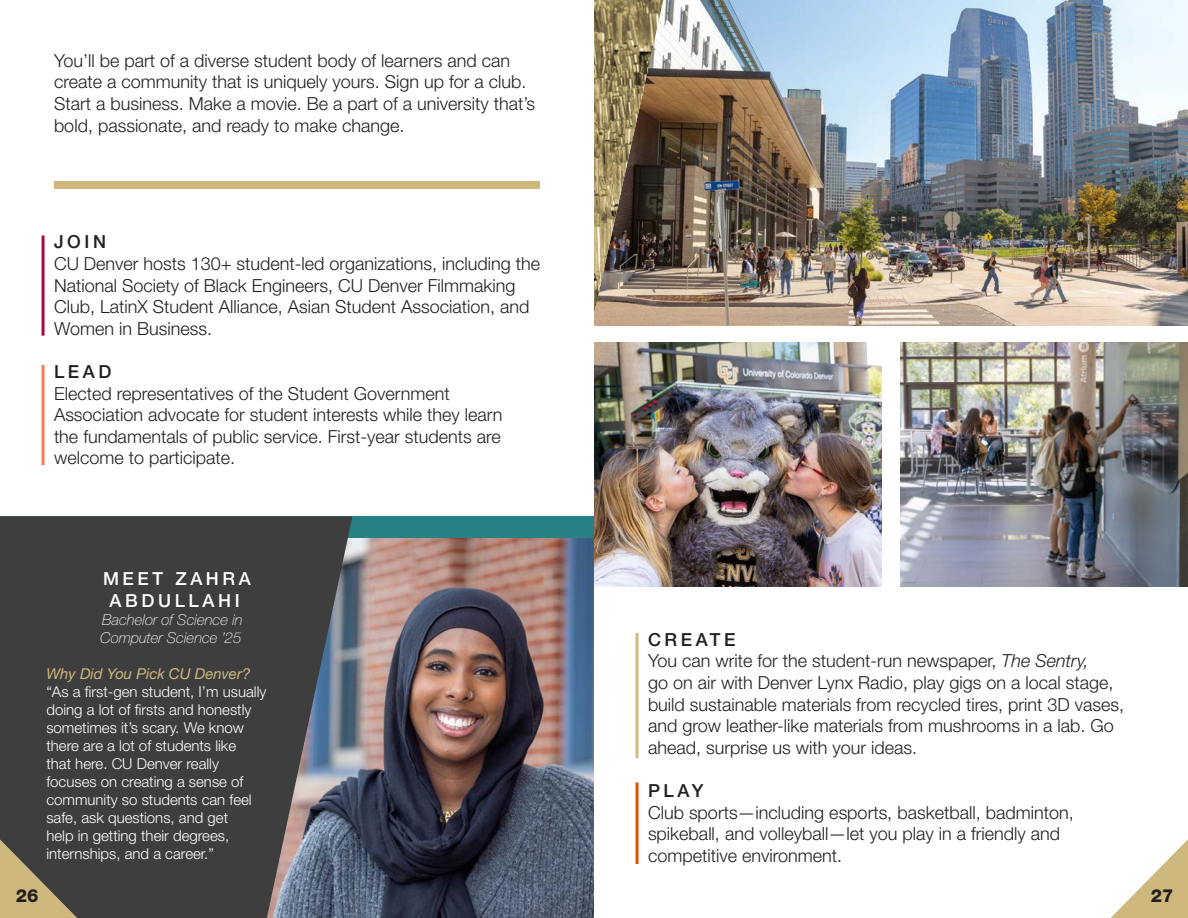
<style>
.page{position:relative;width:1188px;height:918px;background:#fff}
.page>*{position:absolute;margin:0;border:0;box-sizing:border-box;transform-origin:0 0}
.t1{font:300 18px/21.6px "Helvetica Neue LT Std";color:#231f20}
.t2{font:500 18px "Helvetica Neue LT Std";letter-spacing:.2em;color:#231f20}
.t3{font:500 18px/21.6px "Helvetica Neue LT Std";letter-spacing:.2em;color:#fff;text-align:center}
.t4{font:800 18px "Helvetica Neue LT Std";color:#231f20}
.t5{font:300 15px/18px "Helvetica Neue LT Std";color:#fff}
.t6{font:italic 100 15px/18px "Helvetica Neue LT Std";color:#fff}
.s1{font-weight:400;font-style:italic;color:#cfb87d}
.s2{font-style:italic}
</style>
<div class="page">
<img style="left:352px;top:538px;width:242px;height:380px">
<div style="left:0;top:516px;width:594px;height:22px;background:#298087"></div>
<svg style="left:0;top:516px;width:352px;height:402px;background:#444548"></svg>
<hr style="left:42px;top:235px;width:3px;height:101px;background:#a60a3d">
<hr style="left:42px;top:365px;width:3px;height:100px;background:#f77d57">
<img style="left:594px;top:0;width:594px;height:326px">
<img style="left:594px;top:342px;width:287px;height:244px">
<img style="left:901px;top:342px;width:287px;height:244px">
<hr style="left:636px;top:633px;width:3px;height:125px;background:#cfb87d">
<hr style="left:636px;top:782px;width:3px;height:82px;background:#d95205">
<img style="left:594px;top:0;width:69px;height:313px">
<svg style="left:1111px;top:839px;width:77px;height:79px"></svg>
<svg style="left:0;top:839px;width:77px;height:79px;background:#867a5d"></svg>
<div style="left:54px;top:181px;width:486px;height:7px;background:#cfb77b"></div>
<p class="t1" style="left:54px;top:49px;width:483px">You’ll be part of a diverse student body of learners and can create a community that is uniquely yours. Sign up for a club.<br>Start a business. Make a movie. Be a part of a university that’s bold, passionate, and ready to make change.</p>
<p class="t2" style="left:54px;top:231px;width:54px">JOIN</p>
<p class="t1" style="left:54px;top:252px;width:488px">CU Denver hosts 130+ student-led organizations, including the National Society of Black Engineers, CU Denver Filmmaking Club, LatinX Student Alliance, Asian Student Association, and Women in Business.</p>
<p class="t2" style="left:54px;top:361px;width:59px">LEAD</p>
<p class="t1" style="left:54px;top:382px;width:450px">Elected representatives of the Student Government Association advocate for student interests while they learn the fundamentals of public service. First-year students are welcome to participate.</p>
<p class="t3" style="left:103px;top:568px;width:149px">MEET ZAHRA<br>ABDULLAHI</p>
<p class="t6" style="left:100px;top:611px;width:144px">Bachelor of Science in<br>Computer Science ’25</p>
<p class="t5" style="left:46px;top:664px;width:221px"><span class="s1">Why Did You Pick CU Denver? </span>“As a first-gen student, I’m usually doing a lot of firsts and honestly sometimes it’s scary. We know there are a lot of students like<br>that here. CU Denver really focuses on creating a sense of community so students can feel safe, ask questions, and get<br>help in getting their degrees, internships, and a career.”</p>
<p class="t2" style="left:648px;top:629px;width:89px">CREATE</p>
<p class="t1" style="left:648px;top:650px;width:478px">You can write for the student-run newspaper, <span class="s2">The Sentry,<br></span>go on air with Denver Lynx Radio, play gigs on a local stage, build sustainable materials from recycled tires, print 3D vases, and grow leather-like materials from mushrooms in a lab. Go ahead, surprise us with your ideas.</p>
<p class="t2" style="left:648px;top:780px;width:57px">PLAY</p>
<p class="t1" style="left:648px;top:801px;width:427px">Club sports—including esports, basketball, badminton, spikeball, and volleyball—let you play in a friendly and competitive environment.</p>
<p class="t4" style="left:16px;top:885px;width:24px">26</p>
<p class="t4" style="left:1151px;top:885px;width:24px">27</p>
</div>
